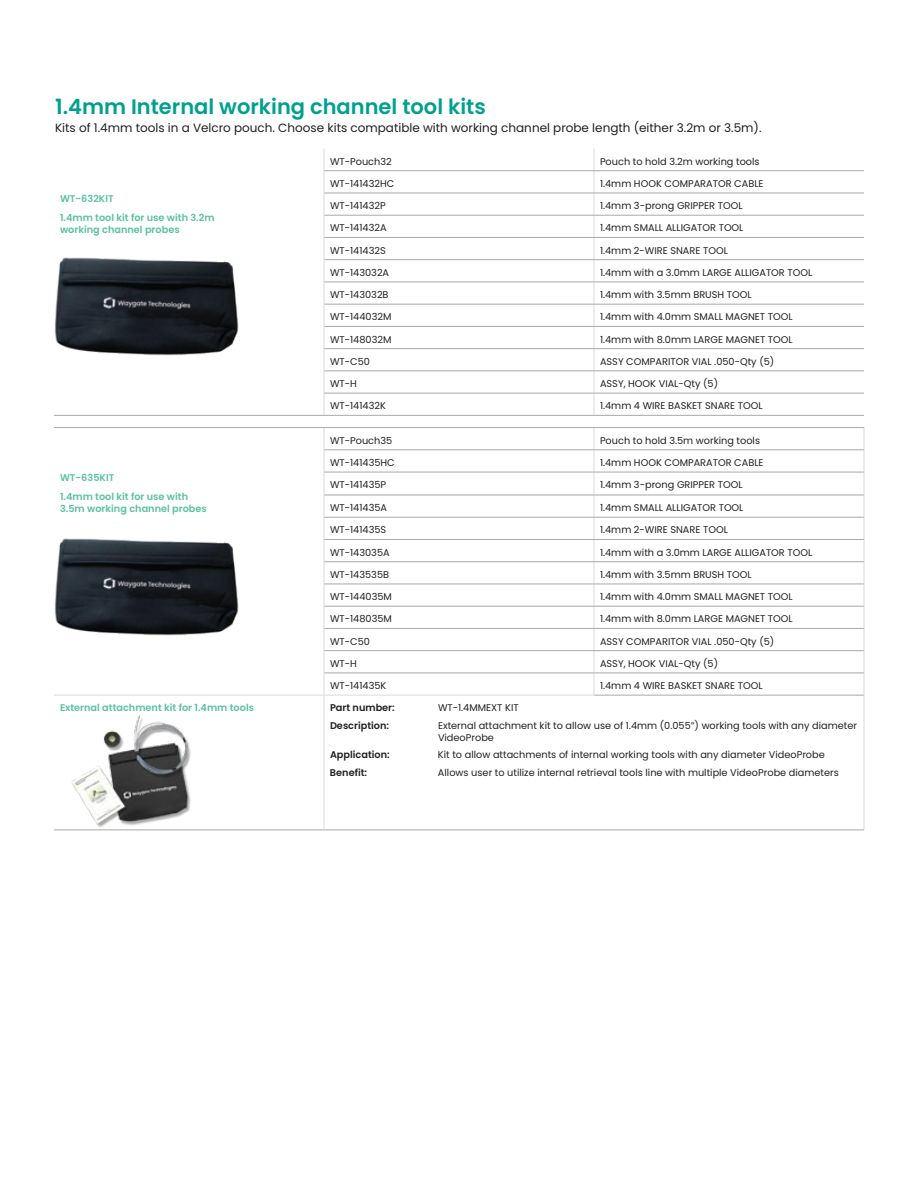
<style>
.page{position:relative;width:918px;height:1188px;background:#fff}
.page>*{position:absolute;margin:0;border:0;box-sizing:border-box;transform-origin:0 0}
._21pt-subhead{font:600 21px "Poppins";color:#00a08f}
._21pt-subhead-2{font:12px "Poppins";color:#231f20}
._7pt-caption{font:9.75px "Poppins";color:#231f20}
._8_5pt-body_text{font:9.75px/12px "Poppins";color:#231f20}
._8_5pt-body_text-2{font:600 9.75px/12px "Poppins";color:#59c1a3}
._8_5pt-body_text-3{font:600 9.75px "Poppins";color:#231f20}
</style>
<div class="page">
<svg style="left:324px;top:149px;width:1px;height:266px"></svg>
<svg style="left:594px;top:149px;width:1px;height:266px"></svg>
<hr style="left:324px;top:170px;width:270px;height:1px;background:#a8a9ad">
<hr style="left:594px;top:170px;width:270px;height:1px;background:#a8a9ad">
<hr style="left:324px;top:193px;width:270px;height:1px;background:#a8a9ad">
<hr style="left:594px;top:193px;width:270px;height:1px;background:#a8a9ad">
<hr style="left:324px;top:215px;width:270px;height:1px;background:#a8a9ad">
<hr style="left:594px;top:215px;width:270px;height:1px;background:#a8a9ad">
<hr style="left:324px;top:237px;width:270px;height:1px;background:#a8a9ad">
<hr style="left:594px;top:237px;width:270px;height:1px;background:#a8a9ad">
<hr style="left:324px;top:259px;width:270px;height:1px;background:#a8a9ad">
<hr style="left:594px;top:259px;width:270px;height:1px;background:#a8a9ad">
<hr style="left:324px;top:282px;width:270px;height:1px;background:#a8a9ad">
<hr style="left:594px;top:282px;width:270px;height:1px;background:#a8a9ad">
<hr style="left:324px;top:304px;width:270px;height:1px;background:#a8a9ad">
<hr style="left:594px;top:304px;width:270px;height:1px;background:#a8a9ad">
<hr style="left:324px;top:326px;width:270px;height:1px;background:#a8a9ad">
<hr style="left:594px;top:326px;width:270px;height:1px;background:#a8a9ad">
<hr style="left:324px;top:348px;width:270px;height:1px;background:#a8a9ad">
<hr style="left:594px;top:348px;width:270px;height:1px;background:#a8a9ad">
<hr style="left:324px;top:370px;width:270px;height:1px;background:#a8a9ad">
<hr style="left:594px;top:370px;width:270px;height:1px;background:#a8a9ad">
<hr style="left:324px;top:393px;width:270px;height:1px;background:#a8a9ad">
<hr style="left:594px;top:393px;width:270px;height:1px;background:#a8a9ad">
<hr style="left:54px;top:415px;width:270px;height:1px;background:#a8a9ad">
<hr style="left:324px;top:415px;width:270px;height:1px;background:#a8a9ad">
<hr style="left:594px;top:415px;width:270px;height:1px;background:#a8a9ad">
<svg style="left:864px;top:428px;width:1px;height:267px"></svg>
<hr style="left:864px;top:695px;width:1px;height:134px;background:#d9dadc">
<hr style="left:54px;top:829px;width:270px;height:1px;background:#a8a9ad">
<hr style="left:324px;top:829px;width:270px;height:1px;background:#a8a9ad">
<hr style="left:594px;top:829px;width:270px;height:1px;background:#a8a9ad">
<hr style="left:54px;top:695px;width:270px;height:1px;background:#d9dadc">
<hr style="left:324px;top:695px;width:270px;height:1px;background:#d9dadc">
<hr style="left:324px;top:696px;width:1px;height:133px;background:#d9dadc">
<svg style="left:324px;top:428px;width:1px;height:267px"></svg>
<svg style="left:594px;top:428px;width:1px;height:267px"></svg>
<hr style="left:54px;top:427px;width:270px;height:1px;background:#a8a9ad">
<hr style="left:324px;top:427px;width:270px;height:1px;background:#a8a9ad">
<hr style="left:594px;top:427px;width:270px;height:1px;background:#a8a9ad">
<hr style="left:324px;top:449px;width:270px;height:1px;background:#a8a9ad">
<hr style="left:594px;top:449px;width:270px;height:1px;background:#a8a9ad">
<hr style="left:324px;top:472px;width:270px;height:1px;background:#a8a9ad">
<hr style="left:594px;top:472px;width:270px;height:1px;background:#a8a9ad">
<hr style="left:324px;top:495px;width:270px;height:1px;background:#a8a9ad">
<hr style="left:594px;top:495px;width:270px;height:1px;background:#a8a9ad">
<hr style="left:324px;top:517px;width:270px;height:1px;background:#a8a9ad">
<hr style="left:594px;top:517px;width:270px;height:1px;background:#a8a9ad">
<hr style="left:324px;top:539px;width:270px;height:1px;background:#a8a9ad">
<hr style="left:594px;top:539px;width:270px;height:1px;background:#a8a9ad">
<hr style="left:324px;top:561px;width:270px;height:1px;background:#a8a9ad">
<hr style="left:594px;top:561px;width:270px;height:1px;background:#a8a9ad">
<hr style="left:324px;top:584px;width:270px;height:1px;background:#a8a9ad">
<hr style="left:594px;top:584px;width:270px;height:1px;background:#a8a9ad">
<hr style="left:324px;top:606px;width:270px;height:1px;background:#a8a9ad">
<hr style="left:594px;top:606px;width:270px;height:1px;background:#a8a9ad">
<hr style="left:324px;top:628px;width:270px;height:1px;background:#a8a9ad">
<hr style="left:594px;top:628px;width:270px;height:1px;background:#a8a9ad">
<hr style="left:324px;top:650px;width:270px;height:1px;background:#a8a9ad">
<hr style="left:594px;top:650px;width:270px;height:1px;background:#a8a9ad">
<hr style="left:324px;top:673px;width:270px;height:1px;background:#a8a9ad">
<hr style="left:594px;top:673px;width:270px;height:1px;background:#a8a9ad">
<hr style="left:594px;top:695px;width:270px;height:1px;background:#a8a9ad">
<img style="left:70px;top:715px;width:124px;height:115px">
<img style="left:54px;top:257px;width:185px;height:99px">
<img style="left:54px;top:538px;width:185px;height:98px">
<p class="_21pt-subhead" style="left:55px;top:94px;width:432px">1.4mm Internal working channel tool kits</p>
<p class="_21pt-subhead-2" style="left:55px;top:121px;width:708px">Kits of 1.4mm tools in a Velcro pouch. Choose kits compatible with working channel probe length (either 3.2m or 3.5m).</p>
<p class="_8_5pt-body_text-2" style="left:60px;top:193px;width:55px">WT-632KIT</p>
<p class="_8_5pt-body_text-2" style="left:60px;top:212px;width:156px">1.4mm tool kit for use with 3.2m working channel probes</p>
<p class="_8_5pt-body_text-2" style="left:60px;top:472px;width:56px">WT-635KIT</p>
<p class="_8_5pt-body_text-2" style="left:60px;top:491px;width:148px">1.4mm tool kit for use with<br>3.5m working channel probes</p>
<p class="_7pt-caption" style="left:330px;top:156px;width:63px">WT-Pouch32</p>
<p class="_7pt-caption" style="left:600px;top:156px;width:161px">Pouch to hold 3.2m working tools</p>
<p class="_7pt-caption" style="left:330px;top:178px;width:66px">WT-141432HC</p>
<p class="_7pt-caption" style="left:600px;top:178px;width:165px">1.4mm HOOK COMPARATOR CABLE</p>
<p class="_7pt-caption" style="left:330px;top:200px;width:57px">WT-141432P</p>
<p class="_7pt-caption" style="left:600px;top:200px;width:144px">1.4mm 3-prong GRIPPER TOOL</p>
<p class="_7pt-caption" style="left:330px;top:222px;width:58px">WT-141432A</p>
<p class="_7pt-caption" style="left:600px;top:222px;width:145px">1.4mm SMALL ALLIGATOR TOOL</p>
<p class="_7pt-caption" style="left:330px;top:245px;width:57px">WT-141432S</p>
<p class="_7pt-caption" style="left:600px;top:245px;width:129px">1.4mm 2-WIRE SNARE TOOL</p>
<p class="_7pt-caption" style="left:330px;top:267px;width:61px">WT-143032A</p>
<p class="_7pt-caption" style="left:600px;top:267px;width:214px">1.4mm with a 3.0mm LARGE ALLIGATOR TOOL</p>
<p class="_7pt-caption" style="left:330px;top:289px;width:60px">WT-143032B</p>
<p class="_7pt-caption" style="left:600px;top:289px;width:153px">1.4mm with 3.5mm BRUSH TOOL</p>
<p class="_7pt-caption" style="left:330px;top:311px;width:63px">WT-144032M</p>
<p class="_7pt-caption" style="left:600px;top:311px;width:194px">1.4mm with 4.0mm SMALL MAGNET TOOL</p>
<p class="_7pt-caption" style="left:330px;top:334px;width:63px">WT-148032M</p>
<p class="_7pt-caption" style="left:600px;top:334px;width:194px">1.4mm with 8.0mm LARGE MAGNET TOOL</p>
<p class="_7pt-caption" style="left:330px;top:356px;width:41px">WT-C50</p>
<p class="_7pt-caption" style="left:600px;top:356px;width:176px">ASSY COMPARITOR VIAL .050-Qty (5)</p>
<p class="_7pt-caption" style="left:330px;top:378px;width:28px">WT-H</p>
<p class="_7pt-caption" style="left:600px;top:378px;width:120px">ASSY, HOOK VIAL-Qty (5)</p>
<p class="_7pt-caption" style="left:330px;top:400px;width:57px">WT-141432K</p>
<p class="_7pt-caption" style="left:600px;top:400px;width:164px">1.4mm 4 WIRE BASKET SNARE TOOL</p>
<p class="_7pt-caption" style="left:330px;top:435px;width:64px">WT-Pouch35</p>
<p class="_7pt-caption" style="left:600px;top:435px;width:162px">Pouch to hold 3.5m working tools</p>
<p class="_7pt-caption" style="left:330px;top:457px;width:66px">WT-141435HC</p>
<p class="_7pt-caption" style="left:600px;top:457px;width:165px">1.4mm HOOK COMPARATOR CABLE</p>
<p class="_7pt-caption" style="left:330px;top:479px;width:58px">WT-141435P</p>
<p class="_7pt-caption" style="left:600px;top:479px;width:144px">1.4mm 3-prong GRIPPER TOOL</p>
<p class="_7pt-caption" style="left:330px;top:502px;width:59px">WT-141435A</p>
<p class="_7pt-caption" style="left:600px;top:502px;width:145px">1.4mm SMALL ALLIGATOR TOOL</p>
<p class="_7pt-caption" style="left:330px;top:524px;width:58px">WT-141435S</p>
<p class="_7pt-caption" style="left:600px;top:524px;width:129px">1.4mm 2-WIRE SNARE TOOL</p>
<p class="_7pt-caption" style="left:330px;top:547px;width:61px">WT-143035A</p>
<p class="_7pt-caption" style="left:600px;top:547px;width:214px">1.4mm with a 3.0mm LARGE ALLIGATOR TOOL</p>
<p class="_7pt-caption" style="left:330px;top:569px;width:61px">WT-143535B</p>
<p class="_7pt-caption" style="left:600px;top:569px;width:153px">1.4mm with 3.5mm BRUSH TOOL</p>
<p class="_7pt-caption" style="left:330px;top:591px;width:63px">WT-144035M</p>
<p class="_7pt-caption" style="left:600px;top:591px;width:194px">1.4mm with 4.0mm SMALL MAGNET TOOL</p>
<p class="_7pt-caption" style="left:330px;top:613px;width:63px">WT-148035M</p>
<p class="_7pt-caption" style="left:600px;top:613px;width:194px">1.4mm with 8.0mm LARGE MAGNET TOOL</p>
<p class="_7pt-caption" style="left:330px;top:636px;width:41px">WT-C50</p>
<p class="_7pt-caption" style="left:600px;top:636px;width:176px">ASSY COMPARITOR VIAL .050-Qty (5)</p>
<p class="_7pt-caption" style="left:330px;top:658px;width:28px">WT-H</p>
<p class="_7pt-caption" style="left:600px;top:658px;width:120px">ASSY, HOOK VIAL-Qty (5)</p>
<p class="_7pt-caption" style="left:330px;top:680px;width:58px">WT-141435K</p>
<p class="_7pt-caption" style="left:600px;top:680px;width:164px">1.4mm 4 WIRE BASKET SNARE TOOL</p>
<p class="_8_5pt-body_text-2" style="left:60px;top:702px;width:196px">External attachment kit for 1.4mm tools</p>
<p class="_8_5pt-body_text-3" style="left:330px;top:702px;width:66px">Part number:</p>
<p class="_8_5pt-body_text" style="left:438px;top:702px;width:82px">WT-1.4MMEXT KIT</p>
<p class="_8_5pt-body_text-3" style="left:330px;top:720px;width:61px">Description:</p>
<p class="_8_5pt-body_text" style="left:438px;top:719px;width:421px">External attachment kit to allow use of 1.4mm (0.055”) working tools with any diameter<br>VideoProbe</p>
<p class="_8_5pt-body_text-3" style="left:330px;top:749px;width:61px">Application:</p>
<p class="_8_5pt-body_text" style="left:438px;top:749px;width:388px">Kit to allow attachments of internal working tools with any diameter VideoProbe</p>
<p class="_8_5pt-body_text-3" style="left:330px;top:767px;width:39px">Benefit:</p>
<p class="_8_5pt-body_text" style="left:438px;top:766px;width:402px">Allows user to utilize internal retrieval tools line with multiple VideoProbe diameters</p>
</div>
